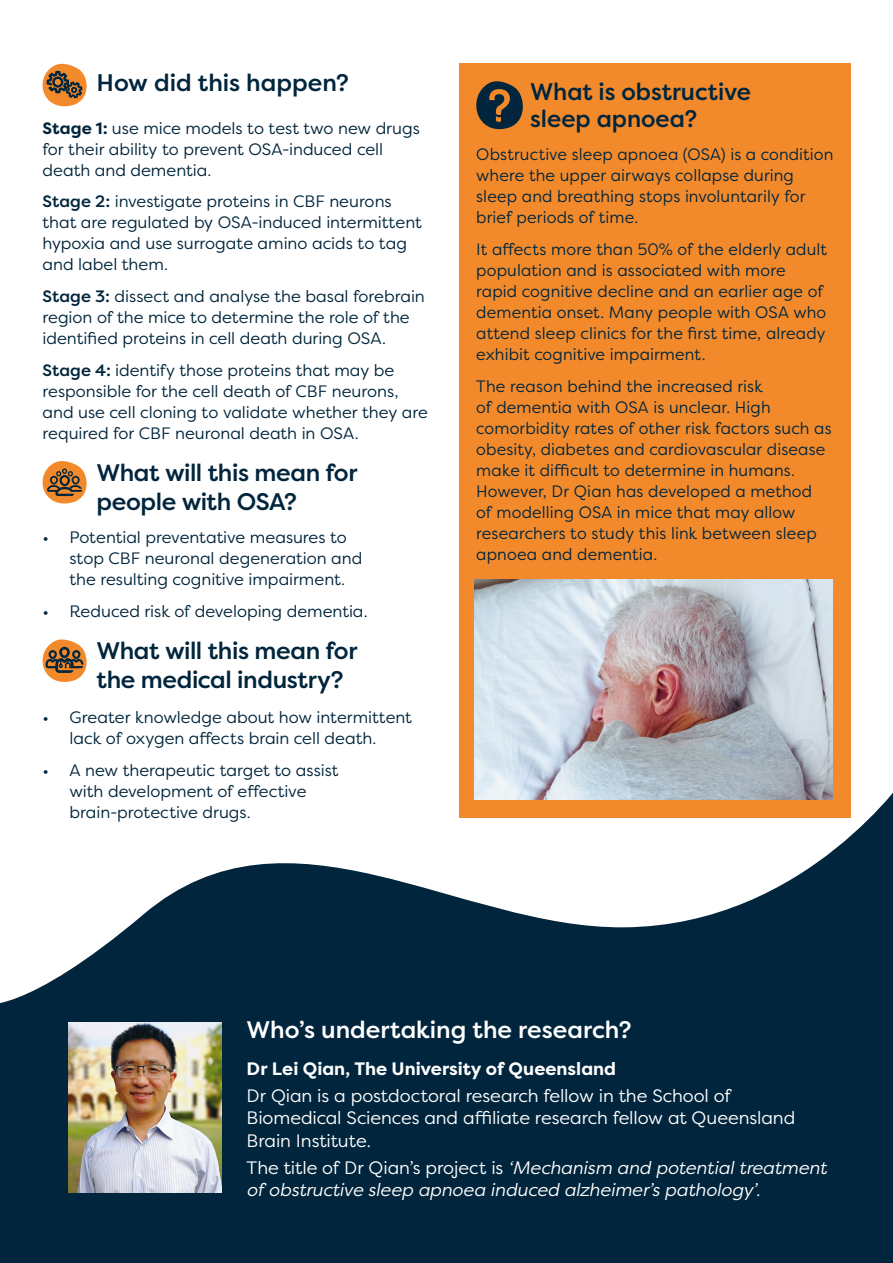
<style>
.page{position:relative;width:893px;height:1263px;background:#fff}
.page>*{position:absolute;margin:0;border:0;box-sizing:border-box;transform-origin:0 0}
.t1{font:500 24px/28.5px "Filson Pro";letter-spacing:-.015em;color:#00253c}
.t2{font:500 24px "Filson Pro";color:#fff}
.t3{font:18px/22.5px "Filson Pro";letter-spacing:-.005em;color:#fff}
.t4{font:italic 18px/22.5px "Filson Pro";letter-spacing:-.005em;color:#fff}
.t5{font:700 18px "Filson Pro";color:#fff}
.t6{font:16.5px/21px "Filson Pro";color:#00253c}
.s1{font-weight:700}
.s2{font-weight:500}
.s3{font-style:normal}
</style>
<div class="page">
<div style="left:459px;top:64px;width:391px;height:754px;background:#f28a2c"></div>
<svg style="left:476px;top:81px;width:47px;height:49px"></svg>
<img style="left:475px;top:580px;width:358px;height:191px">
<svg style="left:0;top:771px;width:893px;height:492px;fill:#00253c"></svg>
<div style="left:43px;top:999px;width:807px;height:218px;background:#00253c"></div>
<img style="left:68px;top:1022px;width:153px;height:170px">
<svg style="left:42px;top:63px;width:45px;height:44px"></svg>
<svg style="left:42px;top:461px;width:45px;height:43px"></svg>
<svg style="left:42px;top:639px;width:45px;height:43px"></svg>
<h1 class="t1" style="left:97px;top:68px;width:254px">How did this happen?</h1>
<p class="t6" style="left:43px;top:117px;width:379px"><span class="s1">Stage 1:</span> use mice models to test two new drugs for their ability to prevent OSA-induced cell death and dementia.</p>
<p class="t6" style="left:43px;top:190px;width:381px"><span class="s2">Stage 2:</span> investigate proteins in CBF neurons that are regulated by OSA-induced intermittent hypoxia and use surrogate amino acids to tag and label them.</p>
<p class="t6" style="left:43px;top:285px;width:384px"><span class="s2">Stage 3:</span> dissect and analyse the basal forebrain region of the mice to determine the role of the identified proteins in cell death during OSA.</p>
<p class="t6" style="left:43px;top:359px;width:387px"><span class="s2">Stage 4:</span> identify those proteins that may be responsible for the cell death of CBF neurons, and use cell cloning to validate whether they are required for CBF neuronal death in OSA.</p>
<h1 class="t1" style="left:97px;top:458px;width:263px">What will this mean for people with OSA?</h1>
<p class="t6" style="left:70px;top:527px;width:294px;text-indent:-27px">• Potential preventative measures to stop CBF neuronal degeneration and the resulting cognitive impairment.</p>
<p class="t6" style="left:43px;top:600px;width:327px">• Reduced risk of developing dementia.</p>
<h1 class="t1" style="left:97px;top:636px;width:263px">What will this mean for the medical industry?</h1>
<p class="t6" style="left:43px;top:707px;width:371px;text-align:center">• Greater knowledge about how intermittent lack of oxygen affects brain cell death.</p>
<p class="t6" style="left:70px;top:759px;width:270px;text-indent:-27px">• A new therapeutic target to assist with development of effective brain-protective drugs.</p>
<h1 class="t1" style="left:530px;top:78px;width:222px;line-height:27px">What is obstructive sleep apnoea?</h1>
<p class="t6" style="left:476px;top:144px;width:359px">Obstructive sleep apnoea (OSA) is a condition where the upper airways collapse during sleep and breathing stops involuntarily for brief periods of time.</p>
<p class="t6" style="left:476px;top:238px;width:352px">It affects more than 50% of the elderly adult population and is associated with more rapid cognitive decline and an earlier age of dementia onset. Many people with OSA who attend sleep clinics for the first time, already exhibit cognitive impairment.</p>
<p class="t6" style="left:476px;top:375px;width:357px">The reason behind the increased risk<br>of dementia with OSA is unclear. High comorbidity rates of other risk factors such as obesity, diabetes and cardiovascular disease make it difficult to determine in humans.<br>However, Dr Qian has developed a method of modelling OSA in mice that may allow researchers to study this link between sleep apnoea and dementia.</p>
<h1 class="t2" style="left:247px;top:1013px;width:386px">Who’s undertaking the research?</h1>
<p class="t5" style="left:247px;top:1057px;width:371px">Dr Lei Qian, The University of Queensland</p>
<p class="t3" style="left:247px;top:1084px;width:550px">Dr Qian is a postdoctoral research fellow in the School of<br>Biomedical Sciences and affiliate research fellow at Queensland<br>Brain Institute.</p>
<p class="t4" style="left:247px;top:1156px;width:582px"><span class="s3">The title of Dr Qian’s project is</span> ‘Mechanism and potential treatment of obstructive sleep apnoea induced alzheimer’s pathology’.</p>
</div>
